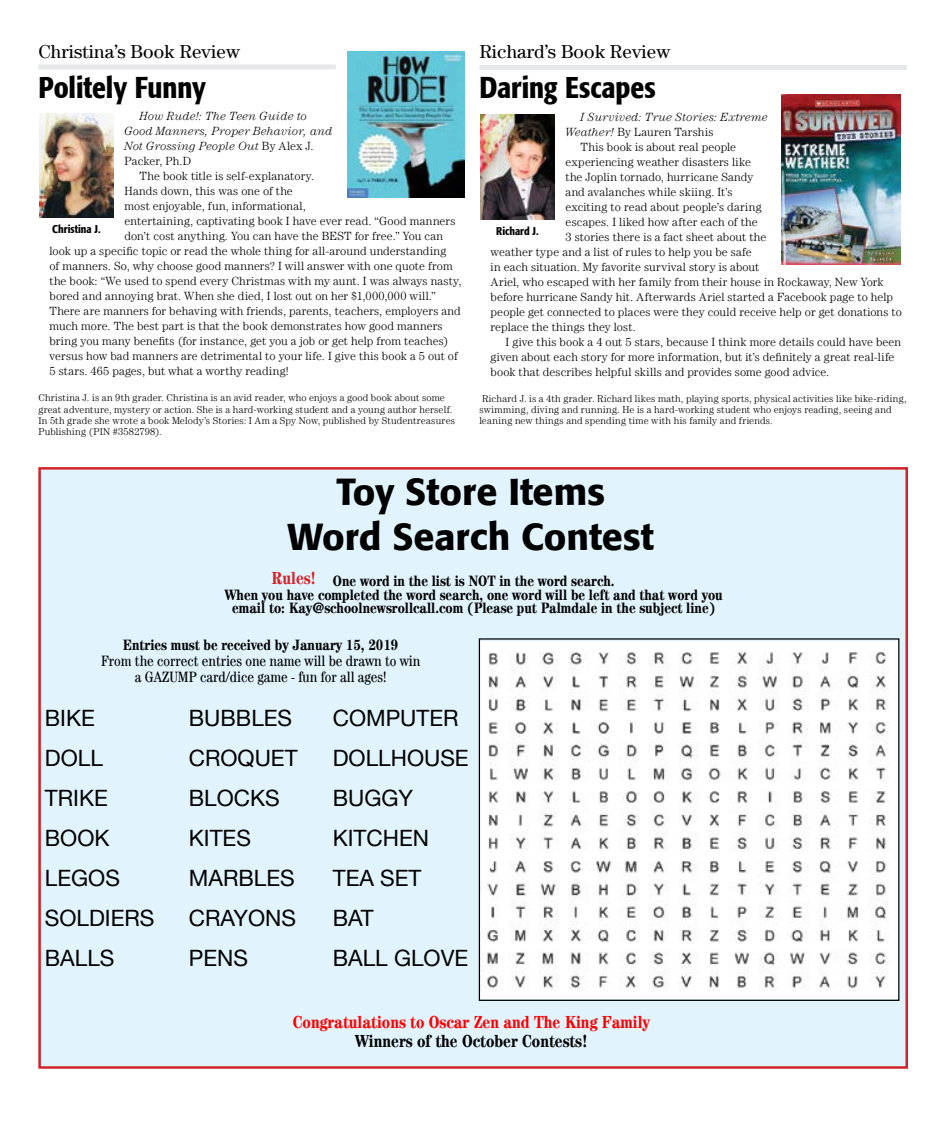
<style>
.page{position:relative;width:945px;height:1125px;background:#fff}
.page>*{position:absolute;margin:0;border:0;box-sizing:border-box;transform-origin:0 0}
.t1{font:500 37.5px/45px "Formata";color:#000;text-align:center}
.t2{font:500 condensed 30px "Formata";color:#000}
.t3{font:22.5px/40px "Helvetica Neue";color:#000}
.t4{font:18.75px "Century LT";letter-spacing:.005em;color:#000}
.t5{font:700 condensed 17.5px "Century LT";color:#f00}
.t6{font:700 condensed 17.5px "Century LT";color:#000}
.t7{font:700 condensed 17.5px "Century LT";color:#d2232a}
.t8{font:700 condensed 15px/13.8px "Century LT";color:#000;text-align:center}
.t9{font:condensed 15px/16.2px "Century LT";color:#000;text-align:center}
.t10{font:300 11.88px "Century LT";letter-spacing:.01em;color:#000}
.t11{font:italic 300 11.88px "Century LT";letter-spacing:.01em;color:#000}
.t12{font:500 condensed 11.25px "Formata";color:#000}
.t13{font:300 10px/11.2px "Century LT";letter-spacing:.02em;color:#000}
.s1{font-style:normal}
.s2{font-style:italic}
</style>
<div class="page">
<div style="left:38px;top:467px;width:870px;height:602px;background:#e1f4fd;border:2px solid #d2232a"></div>
<img style="left:481px;top:641px;width:416px;height:357px">
<div style="left:479px;top:638px;width:420px;height:363px;border:1px solid #000"></div>
<div style="left:38px;top:64px;width:298px;height:5px;background:#e6e7e8"></div>
<img style="left:40px;top:113px;width:73px;height:105px">
<img style="left:347px;top:51px;width:118px;height:147px">
<div style="left:479px;top:65px;width:428px;height:5px;background:#e6e7e8"></div>
<img style="left:481px;top:115px;width:73px;height:105px">
<img style="left:781px;top:94px;width:120px;height:171px">
<h3 class="t4" style="left:38px;top:40px;width:204px">Christina’s Book Review</h3>
<h2 class="t2" style="left:38px;top:69px;width:169px">Politely Funny</h2>
<p class="t11" style="left:140px;top:109px;width:169px">How Rude!: The Teen Guide to</p>
<p class="t11" style="left:125px;top:124px;width:209px">Good Manners, Proper Behavior, and</p>
<p class="t11" style="left:125px;top:139px;width:191px">Not Grossing People Out <span class="s1">By Alex J.</span></p>
<p class="t10" style="left:125px;top:154px;width:68px">Packer, Ph.D</p>
<p class="t10" style="left:140px;top:169px;width:176px">The book title is self-explanatory.</p>
<p class="t10" style="left:125px;top:184px;width:170px">Hands down, this was one of the</p>
<p class="t10" style="left:125px;top:199px;width:183px">most enjoyable, fun, informational,</p>
<p class="t10" style="left:125px;top:214px;width:332px">entertaining, captivating book I have ever read. “Good manners</p>
<p class="t10" style="left:125px;top:229px;width:320px">don’t cost anything. You can have the BEST for free.” You can</p>
<p class="t10" style="left:50px;top:244px;width:398px">look up a specific topic or read the whole thing for all-around understanding</p>
<p class="t10" style="left:50px;top:259px;width:405px">of manners. So, why choose good manners? I will answer with one quote from</p>
<p class="t10" style="left:50px;top:274px;width:413px">the book: “We used to spend every Christmas with my aunt. I was always nasty,</p>
<p class="t10" style="left:50px;top:289px;width:388px">bored and annoying brat. When she died, I lost out on her $1,000,000 will.”</p>
<p class="t10" style="left:50px;top:304px;width:413px">There are manners for behaving with friends, parents, teachers, employers and</p>
<p class="t10" style="left:50px;top:319px;width:395px">much more. The best part is that the book demonstrates how good manners</p>
<p class="t10" style="left:50px;top:334px;width:400px">bring you many benefits (for instance, get you a job or get help from teaches)</p>
<p class="t10" style="left:50px;top:349px;width:410px">versus how bad manners are detrimental to your life. I give this book a 5 out of</p>
<p class="t10" style="left:50px;top:364px;width:240px">5 stars. 465 pages, but what a worthy reading!</p>
<p class="t13" style="left:38px;top:392px;width:418px">Christina J. is an 9th grader. Christina is an avid reader, who enjoys a good book about some great adventure, mystery or action. She is a hard-working student and a young author herself.<br>In 5th grade she wrote a book Melody’s Stories: I Am a Spy Now, published by Studentreasures Publishing (PIN #3582798).</p>
<p class="t12" style="left:52px;top:222px;width:50px">Christina J.</p>
<h3 class="t4" style="left:479px;top:41px;width:193px">Richard’s Book Review</h3>
<h2 class="t2" style="left:479px;top:69px;width:178px">Daring Escapes</h2>
<p class="t11" style="left:581px;top:110px;width:189px">I Survived: True Stories: Extreme</p>
<p class="t10" style="left:566px;top:125px;width:149px"><span class="s2">Weather!</span> By Lauren Tarshis</p>
<p class="t10" style="left:581px;top:140px;width:157px">This book is about real people</p>
<p class="t10" style="left:566px;top:155px;width:187px">experiencing weather disasters like</p>
<p class="t10" style="left:566px;top:170px;width:189px">the Joplin tornado, hurricane Sandy</p>
<p class="t10" style="left:566px;top:185px;width:169px">and avalanches while skiing. It’s</p>
<p class="t10" style="left:566px;top:200px;width:198px">exciting to read about people’s daring</p>
<p class="t10" style="left:566px;top:215px;width:194px">escapes. I liked how after each of the</p>
<p class="t10" style="left:566px;top:230px;width:202px">3 stories there is a fact sheet about the</p>
<p class="t10" style="left:491px;top:245px;width:263px">weather type and a list of rules to help you be safe</p>
<p class="t10" style="left:491px;top:260px;width:270px">in each situation. My favorite survival story is about</p>
<p class="t10" style="left:491px;top:275px;width:395px">Ariel, who escaped with her family from their house in Rockaway, New York</p>
<p class="t10" style="left:491px;top:290px;width:404px">before hurricane Sandy hit. Afterwards Ariel started a Facebook page to help</p>
<p class="t10" style="left:491px;top:305px;width:413px">people get connected to places were they could receive help or get donations to</p>
<p class="t10" style="left:491px;top:320px;width:147px">replace the things they lost.</p>
<p class="t10" style="left:506px;top:335px;width:397px">I give this book a 4 out 5 stars, because I think more details could have been</p>
<p class="t10" style="left:491px;top:350px;width:405px">given about each story for more information, but it’s definitely a great real-life</p>
<p class="t10" style="left:491px;top:365px;width:340px">book that describes helpful skills and provides some good advice.</p>
<p class="t13" style="left:479px;top:393px;width:429px">Richard J. is a 4th grader. Richard likes math, playing sports, physical activities like bike-riding, swimming, diving and running. He is a hard-working student who enjoys reading, seeing and leaning new things and spending time with his family and friends.</p>
<p class="t12" style="left:496px;top:224px;width:44px">Richard J.</p>
<h1 class="t1" style="left:288px;top:469px;width:368px">Toy Store Items<br>Word Search Contest</h1>
<p class="t8" style="left:225px;top:574px;width:499px">One word in the list is NOT in the word search.<br>When you have completed the word search, one word will be left and that word you email to: Kay@schoolnewsrollcall.com (Please put Palmdale in the subject line)</p>
<p class="t8" style="left:123px;top:637px;width:277px">Entries must be received by January 15, 2019</p>
<p class="t9" style="left:101px;top:652px;width:321px">From the correct entries one name will be drawn to win a GAZUMP card/dice game - fun for all ages!</p>
<h3 class="t3" style="left:45px;top:699px;width:111px">BIKE<br>DOLL<br>TRIKE<br>BOOK<br>LEGOS<br>SOLDIERS<br>BALLS</h3>
<h3 class="t3" style="left:189px;top:699px;width:110px">BUBBLES<br>CROQUET<br>BLOCKS<br>KITES<br>MARBLES<br>CRAYONS<br>PENS</h3>
<h3 class="t3" style="left:333px;top:699px;width:137px">COMPUTER<br>DOLLHOUSE<br>BUGGY<br>KITCHEN<br>TEA SET<br>BAT<br>BALL GLOVE</h3>
<h3 class="t7" style="left:271px;top:567px;width:46px">Rules!</h3>
<h3 class="t5" style="left:293px;top:1012px;width:359px">Congratulations to Oscar Zen and The King Family</h3>
<h3 class="t6" style="left:355px;top:1030px;width:234px">Winners of the October Contests!</h3>
</div>
